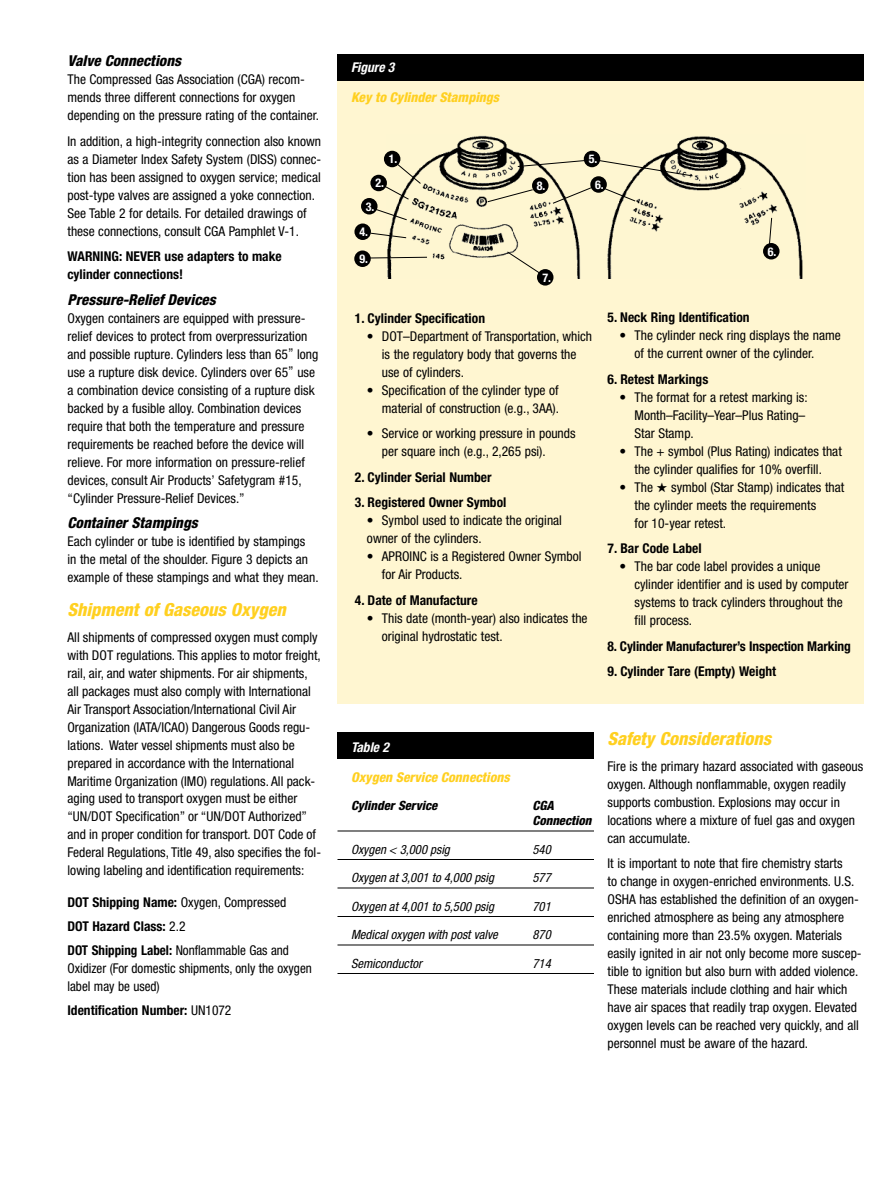
<style>
.page{position:relative;width:891px;height:1188px;background:#fff}
.page>*{position:absolute;margin:0;border:0;box-sizing:border-box;transform-origin:0 0}
.t1{font:italic 800 condensed 18px "Helvetica Neue";color:#ffd020}
.t2{font:italic 800 condensed 15px "Helvetica Neue";color:#000}
.t3{font:condensed 13.5px/18px "Helvetica Neue";color:#000}
.t4{font:700 condensed 13.5px/24px "Helvetica Neue";color:#000}
.t5{font:italic 800 condensed 13.5px "Helvetica Neue";color:#ffd020}
.t6{font:italic 700 condensed 13.5px "Helvetica Neue";color:#fff}
.t7{font:italic condensed 12.75px "Helvetica Neue";color:#000}
.t8{font:italic 800 condensed 12.75px/15px "Helvetica Neue";color:#000}
.t9{font:700 condensed 12px/25.5px "Helvetica Neue";color:#fff;text-align:center}
.s1{font-weight:400}
</style>
<div class="page">
<div style="left:338px;top:81px;width:526px;height:623px;background:#fff6d1"></div>
<div style="left:338px;top:54px;width:526px;height:27px;background:#000"></div>
<img style="left:387px;top:135px;width:416px;height:143px">
<svg style="left:385px;top:163px;width:37px;height:37px"></svg>
<svg style="left:374px;top:208px;width:34px;height:13px"></svg>
<svg style="left:370px;top:232px;width:37px;height:7px"></svg>
<svg style="left:371px;top:256px;width:57px;height:3px"></svg>
<svg style="left:506px;top:251px;width:38px;height:25px"></svg>
<svg style="left:552px;top:185px;width:84px;height:19px"></svg>
<svg style="left:517px;top:159px;width:176px;height:18px"></svg>
<svg style="left:769px;top:217px;width:3px;height:26px"></svg>
<svg style="left:487px;top:189px;width:47px;height:14px"></svg>
<div style="left:384px;top:151px;width:16px;height:16px;background:#000;border-radius:50%"></div>
<div style="left:370px;top:175px;width:17px;height:16px;background:#000;border-radius:50%"></div>
<div style="left:361px;top:198px;width:17px;height:16px;background:#000;border-radius:50%"></div>
<div style="left:354px;top:223px;width:17px;height:17px;background:#000;border-radius:50%"></div>
<div style="left:354px;top:250px;width:17px;height:17px;background:#000;border-radius:50%"></div>
<div style="left:763px;top:243px;width:17px;height:16px;background:#000;border-radius:50%"></div>
<div style="left:590px;top:176px;width:17px;height:17px;background:#000;border-radius:50%"></div>
<div style="left:532px;top:177px;width:17px;height:17px;background:#000;border-radius:50%"></div>
<div style="left:584px;top:151px;width:16px;height:16px;background:#000;border-radius:50%"></div>
<div style="left:338px;top:732px;width:256px;height:27px;background:#000"></div>
<hr style="left:338px;top:831px;width:256px;height:1px;background:#000">
<hr style="left:338px;top:859px;width:256px;height:1px;background:#000">
<hr style="left:338px;top:888px;width:256px;height:1px;background:#000">
<hr style="left:338px;top:916px;width:256px;height:1px;background:#000">
<hr style="left:338px;top:945px;width:256px;height:1px;background:#000">
<hr style="left:338px;top:973px;width:256px;height:1px;background:#000">
<div style="left:537px;top:269px;width:17px;height:17px;background:#000;border-radius:50%"></div>
<p class="t2" style="left:68px;top:52px;width:115px">Valve Connections</p>
<p class="t3" style="left:67px;top:70px;width:253px">The Compressed Gas Association (CGA) recom&shy;mends three different connections for oxygen depending on the pressure rating of the container.</p>
<p class="t3" style="left:68px;top:132px;width:255px">In addition, a high-integrity connection also known as a Diameter Index Safety System (DISS) connec&shy;tion has been assigned to oxygen service; medical post-type valves are assigned a yoke connection.<br>See Table 2 for details. For detailed drawings of these connections, consult CGA Pamphlet V-1.</p>
<p class="t4" style="left:68px;top:247px;width:216px;line-height:18px">WARNING: NEVER use adapters to make cylinder connections!</p>
<p class="t2" style="left:68px;top:290px;width:150px">Pressure-Relief Devices</p>
<p class="t3" style="left:68px;top:309px;width:252px">Oxygen containers are equipped with pressure&shy;relief devices to protect from overpressurization and possible rupture. Cylinders less than 65” long use a rupture disk device. Cylinders over 65” use a combination device consisting of a rupture disk backed by a fusible alloy. Combination devices require that both the temperature and pressure requirements be reached before the device will relieve. For more information on pressure-relief devices, consult Air Products’ Safetygram #15, “Cylinder Pressure-Relief Devices.”</p>
<p class="t2" style="left:68px;top:514px;width:132px">Container Stampings</p>
<p class="t3" style="left:68px;top:532px;width:253px">Each cylinder or tube is identified by stampings<br>in the metal of the shoulder. Figure 3 depicts an example of these stampings and what they mean.</p>
<h1 class="t1" style="left:68px;top:598px;width:220px">Shipment of Gaseous Oxygen</h1>
<p class="t3" style="left:67px;top:628px;width:255px">All shipments of compressed oxygen must comply with DOT regulations. This applies to motor freight, rail, air, and water shipments. For air shipments, all packages must also comply with International Air Transport Association/International Civil Air Organization (IATA/ICAO) Dangerous Goods regu&shy;lations. Water vessel shipments must also be prepared in accordance with the International Maritime Organization (IMO) regulations. All pack&shy;aging used to transport oxygen must be either “UN/DOT Specification” or “UN/DOT Authorized” and in proper condition for transport. DOT Code of Federal Regulations, Title 49, also specifies the fol&shy;lowing labeling and identification requirements:</p>
<p class="t4" style="left:67px;top:890px;width:223px">DOT Shipping Name: <span class="s1">Oxygen, Compressed<br></span>DOT Hazard Class: <span class="s1">2.2<br></span>DOT Shipping Label: <span class="s1">Nonflammable Gas and</span></p>
<p class="t3" style="left:68px;top:959px;width:246px">Oxidizer (For domestic shipments, only the oxygen label may be used)</p>
<p class="t4" style="left:68px;top:998px;width:165px">Identification Number: <span class="s1">UN1072</span></p>
<p class="t6" style="left:351px;top:60px;width:45px">Figure 3</p>
<p class="t5" style="left:351px;top:89px;width:150px">Key to Cylinder Stampings</p>
<p class="t9" style="left:389px;top:146px;width:10px">1.</p>
<p class="t9" style="left:375px;top:170px;width:10px">2.</p>
<p class="t9" style="left:359px;top:194px;width:17px">3.<br>4.</p>
<p class="t9" style="left:360px;top:246px;width:10px">9.</p>
<p class="t9" style="left:589px;top:146px;width:10px">5.</p>
<p class="t9" style="left:537px;top:173px;width:10px">8.</p>
<p class="t9" style="left:595px;top:172px;width:10px">6.</p>
<p class="t9" style="left:542px;top:264px;width:10px">7.</p>
<p class="t9" style="left:768px;top:239px;width:10px">6.</p>
<p class="t4" style="left:355px;top:306px;width:132px">1. Cylinder Specification</p>
<p class="t3" style="left:382px;top:327px;width:212px;text-indent:-15px">• DOT–Department of Transportation, which is the regulatory body that governs the use of cylinders.</p>
<p class="t3" style="left:367px;top:381px;width:194px;text-align:right">• Specification of the cylinder type of material of construction (e.g., 3AA).</p>
<p class="t3" style="left:382px;top:424px;width:195px;text-indent:-15px">• Service or working pressure in pounds per square inch (e.g., 2,265 psi).</p>
<p class="t4" style="left:355px;top:465px;width:138px">2. Cylinder Serial Number</p>
<p class="t4" style="left:355px;top:490px;width:153px">3. Registered Owner Symbol</p>
<p class="t3" style="left:367px;top:511px;width:197px">• Symbol used to indicate the original owner of the cylinders.</p>
<p class="t3" style="left:382px;top:547px;width:201px;text-indent:-15px">• APROINC is a Registered Owner Symbol for Air Products.</p>
<p class="t4" style="left:355px;top:588px;width:124px">4. Date of Manufacture</p>
<p class="t3" style="left:382px;top:609px;width:207px;text-indent:-15px">• This date (month-year) also indicates the original hydrostatic test.</p>
<p class="t4" style="left:608px;top:305px;width:144px">5. Neck Ring Identification</p>
<p class="t3" style="left:635px;top:326px;width:208px;text-indent:-15px">• The cylinder neck ring displays the name of the current owner of the cylinder.</p>
<p class="t4" style="left:608px;top:367px;width:102px">6. Retest Markings</p>
<p class="t3" style="left:635px;top:388px;width:175px;text-indent:-15px">• The format for a retest marking is:<br>Month–Facility–Year–Plus Rating–<br>Star Stamp.</p>
<p class="t3" style="left:620px;top:442px;width:224px;text-align:center">• The + symbol (Plus Rating) indicates that the cylinder qualifies for 10% overfill.</p>
<p class="t3" style="left:620px;top:478px;width:35px">• The</p>
<p class="t3" style="left:635px;top:478px;width:211px;text-indent:37px">symbol (Star Stamp) indicates that the cylinder meets the requirements<br>for 10-year retest.</p>
<p class="t4" style="left:608px;top:536px;width:96px">7. Bar Code Label</p>
<p class="t3" style="left:635px;top:557px;width:216px;text-indent:-15px">• The bar code label provides a unique cylinder identifier and is used by computer systems to track cylinders throughout the fill process.</p>
<p class="t4" style="left:608px;top:634px;width:245px">8. Cylinder Manufacturer’s Inspection Marking</p>
<p class="t4" style="left:608px;top:659px;width:170px">9. Cylinder Tare (Empty) Weight</p>
<p class="t6" style="left:351px;top:739px;width:39px">Table 2</p>
<p class="t5" style="left:351px;top:769px;width:160px">Oxygen Service Connections</p>
<p class="t8" style="left:351px;top:798px;width:88px">Cylinder Service</p>
<p class="t8" style="left:532px;top:798px;width:61px">CGA<br>Connection</p>
<p class="t7" style="left:351px;top:842px;width:100px">Oxygen &lt; 3,000 psig</p>
<p class="t7" style="left:532px;top:842px;width:20px">540</p>
<p class="t7" style="left:351px;top:870px;width:144px">Oxygen at 3,001 to 4,000 psig</p>
<p class="t7" style="left:532px;top:870px;width:20px">577</p>
<p class="t7" style="left:351px;top:899px;width:144px">Oxygen at 4,001 to 5,500 psig</p>
<p class="t7" style="left:532px;top:899px;width:20px">701</p>
<p class="t7" style="left:351px;top:927px;width:148px">Medical oxygen with post valve</p>
<p class="t7" style="left:532px;top:927px;width:20px">870</p>
<p class="t7" style="left:351px;top:956px;width:72px">Semiconductor</p>
<p class="t7" style="left:532px;top:956px;width:20px">714</p>
<h1 class="t1" style="left:608px;top:728px;width:165px">Safety Considerations</h1>
<p class="t3" style="left:608px;top:757px;width:257px">Fire is the primary hazard associated with gaseous oxygen. Although nonflammable, oxygen readily supports combustion. Explosions may occur in locations where a mixture of fuel gas and oxygen can accumulate.</p>
<p class="t3" style="left:608px;top:854px;width:256px">It is important to note that fire chemistry starts<br>to change in oxygen-enriched environments. U.S.<br>OSHA has established the definition of an oxygen&shy;enriched atmosphere as being any atmosphere containing more than 23.5% oxygen. Materials easily ignited in air not only become more suscep&shy;tible to ignition but also burn with added violence.<br>These materials include clothing and hair which have air spaces that readily trap oxygen. Elevated oxygen levels can be reached very quickly, and all personnel must be aware of the hazard.</p>
</div>
